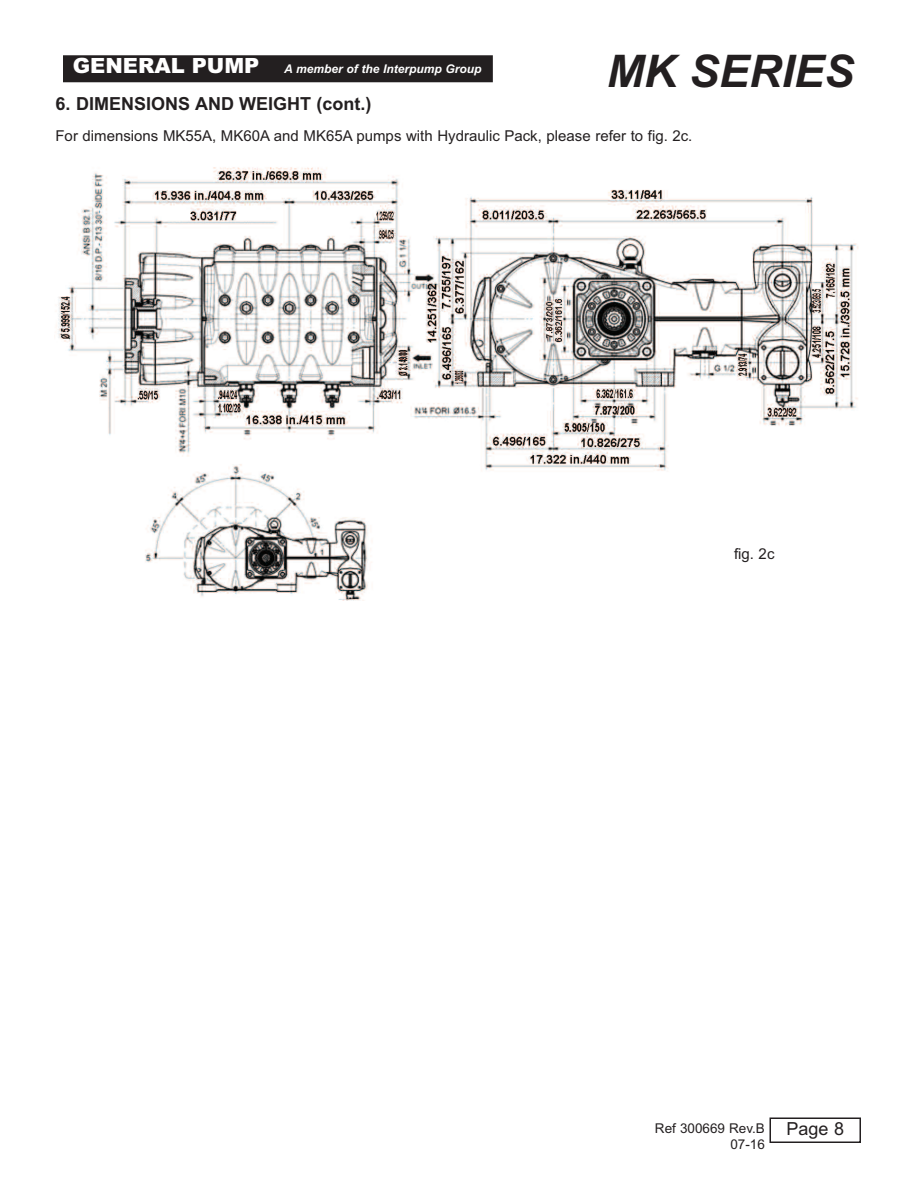
<style>
.page{position:relative;width:918px;height:1188px;background:#fff}
.page>*{position:absolute;margin:0;border:0;box-sizing:border-box;transform-origin:0 0}
.t1{font:italic 700 45px "Arial";color:#231f20}
.t2{font:700 18px "Arial";color:#231f20}
.t3{font:18px "Arial";color:#231f20}
.t4{font:15px "Arial";color:#231f20}
.t5{font:13.5px/16.2px "Arial";color:#231f20;text-align:right}
.t6{font:italic 700 12px "Arial";color:#fff}
.s1{font-weight:900;font-style:normal;font-size:21px}
</style>
<div class="page">
<img style="left:58px;top:167px;width:800px;height:433px">
<div style="left:63px;top:55px;width:430px;height:27px;background:#231f20"></div>
<div style="left:770px;top:1118px;width:91px;height:25px;border:2px solid #231f20"></div>
<div style="left:733px;top:547px;width:49px;height:19px;background:#fff"></div>
<p class="t6" style="left:73px;top:62px;width:410px"><span class="s1">GENERAL PUMP</span> A member of the Interpump Group</p>
<h1 class="t1" style="left:607px;top:45px;width:249px">MK SERIES</h1>
<p class="t2" style="left:56px;top:93px;width:318px">6. DIMENSIONS AND WEIGHT (cont.)</p>
<p class="t4" style="left:56px;top:127px;width:638px">For dimensions MK55A, MK60A and MK65A pumps with Hydraulic Pack, please refer to fig. 2c.</p>
<p class="t4" style="left:734px;top:545px;width:42px">fig. 2c</p>
<p class="t5" style="left:655px;top:1120px;width:112px">Ref 300669 Rev.B<br>07-16</p>
<p class="t3" style="left:786px;top:1118px;width:59px">Page 8</p>
</div>
